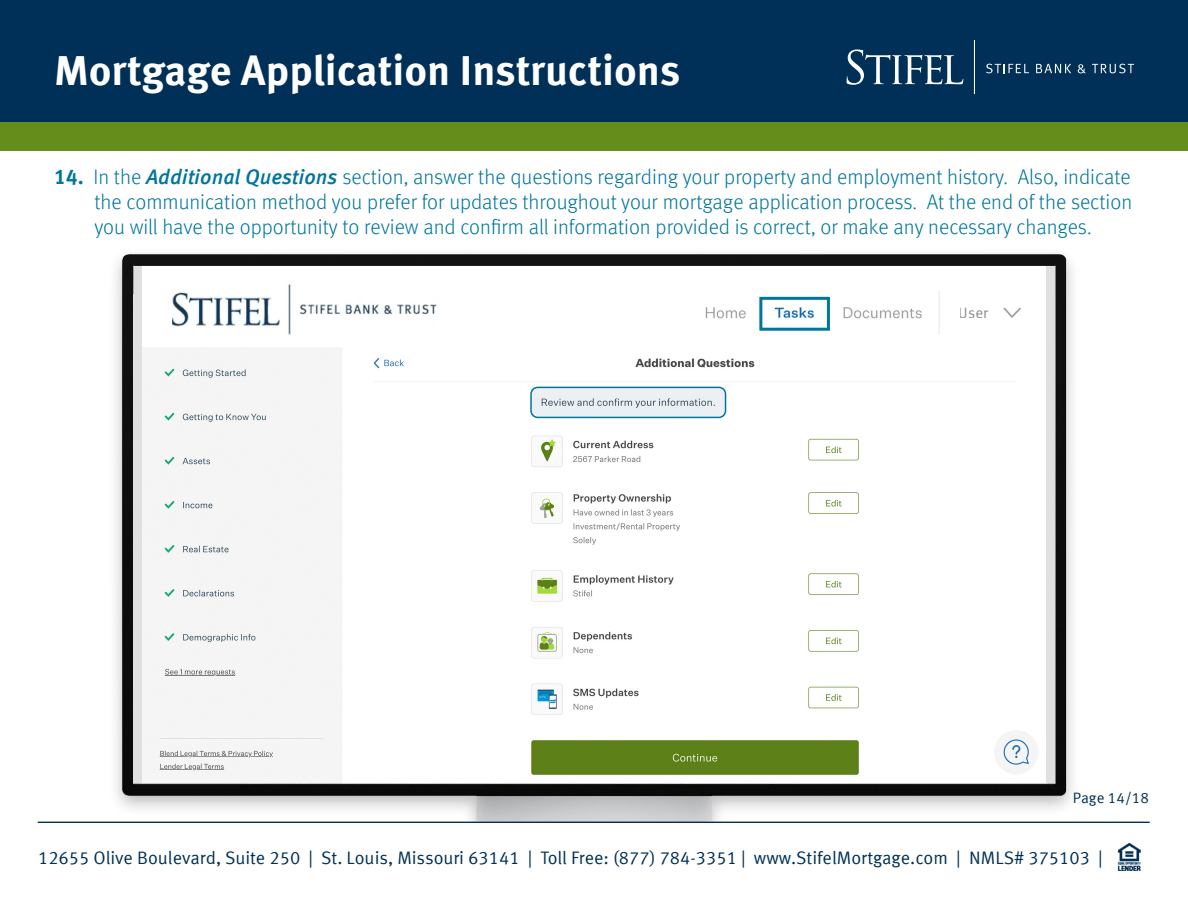
<style>
.page{position:relative;width:1188px;height:918px;background:#fff}
.page>*{position:absolute;margin:0;border:0;box-sizing:border-box;transform-origin:0 0}
.t1{font:700 42px "Meta Offc";color:#fff}
.t2{font:300 21px "Meta Offc";color:#00769d}
.t3{font:18px "Meta Offc Norm";color:#003056}
.t4{font:15px "Meta Offc Norm";color:#003057}
.t5{font:15px "Meta Offc Norm";color:#3e3e3f}
.s1{font-weight:700}
.s2{font-weight:500;font-style:italic}
.s3{color:#003057}
</style>
<div class="page">
<div style="left:0;top:0;width:1188px;height:122px;background:#003057"></div>
<div style="left:0;top:122px;width:1188px;height:28px;background:#658d1b"></div>
<svg style="left:847px;top:49px;width:116px;height:36px"></svg>
<svg style="left:986px;top:64px;width:43px;height:9px"></svg>
<svg style="left:1036px;top:64px;width:35px;height:9px"></svg>
<svg style="left:1078px;top:64px;width:8px;height:9px"></svg>
<svg style="left:1092px;top:64px;width:42px;height:9px"></svg>
<hr style="left:974px;top:40px;width:1px;height:54px;background:#fff">
<img style="left:1117px;top:843px;width:24px;height:28px">
<hr style="left:38px;top:822px;width:1111px;height:1px;background:#003057">
<div style="left:107px;top:246px;width:973px;height:597px;background:#231f20;opacity:.3"></div>
<img style="left:117px;top:247px;width:954px;height:574px">
<div style="left:530px;top:387px;width:196px;height:31px;border:2px solid #00769d;border-radius:7px"></div>
<div style="left:141px;top:267px;width:906px;height:80px;background:#fff"></div>
<img style="left:172px;top:284px;width:265px;height:51px">
<div style="left:1047px;top:267px;width:8px;height:516px;background:#e0e0e0"></div>
<div style="left:134px;top:267px;width:8px;height:516px;background:#e0e0e0"></div>
<img style="left:705px;top:291px;width:316px;height:43px">
<img style="left:758px;top:291px;width:67px;height:43px">
<div style="left:759px;top:297px;width:71px;height:34px;border:3px solid #00769d"></div>
<div style="left:952px;top:298px;width:44px;height:40px;background:#fff"></div>
<div style="left:0;top:823px;width:1188px;height:20px;background:#fff"></div>
<h1 class="t1" style="left:54px;top:45px;width:628px">Mortgage Application Instructions</h1>
<p class="t2" style="left:54px;top:165px;width:1078px"><span class="s1">14.</span> In the <span class="s2">Additional Questions</span> section, answer the questions regarding your property and employment history. Also, indicate</p>
<p class="t2" style="left:95px;top:190px;width:1039px">the communication method you prefer for updates throughout your mortgage application process. At the end of the section</p>
<p class="t2" style="left:95px;top:215px;width:999px">you will have the opportunity to review and confirm all information provided is correct, or make any necessary changes.</p>
<p class="t5" style="left:959px;top:304px;width:31px">User</p>
<p class="t4" style="left:1073px;top:790px;width:78px">Page 14/18</p>
<p class="t3" style="left:38px;top:847px;width:1066px">12655 Olive Boulevard, Suite 250 | St. Louis, Missouri 63141 | Toll Free: (877) 784-3351 | <span class="s3">www.StifelMortgage.com | NMLS# 375103 |</span></p>
</div>
